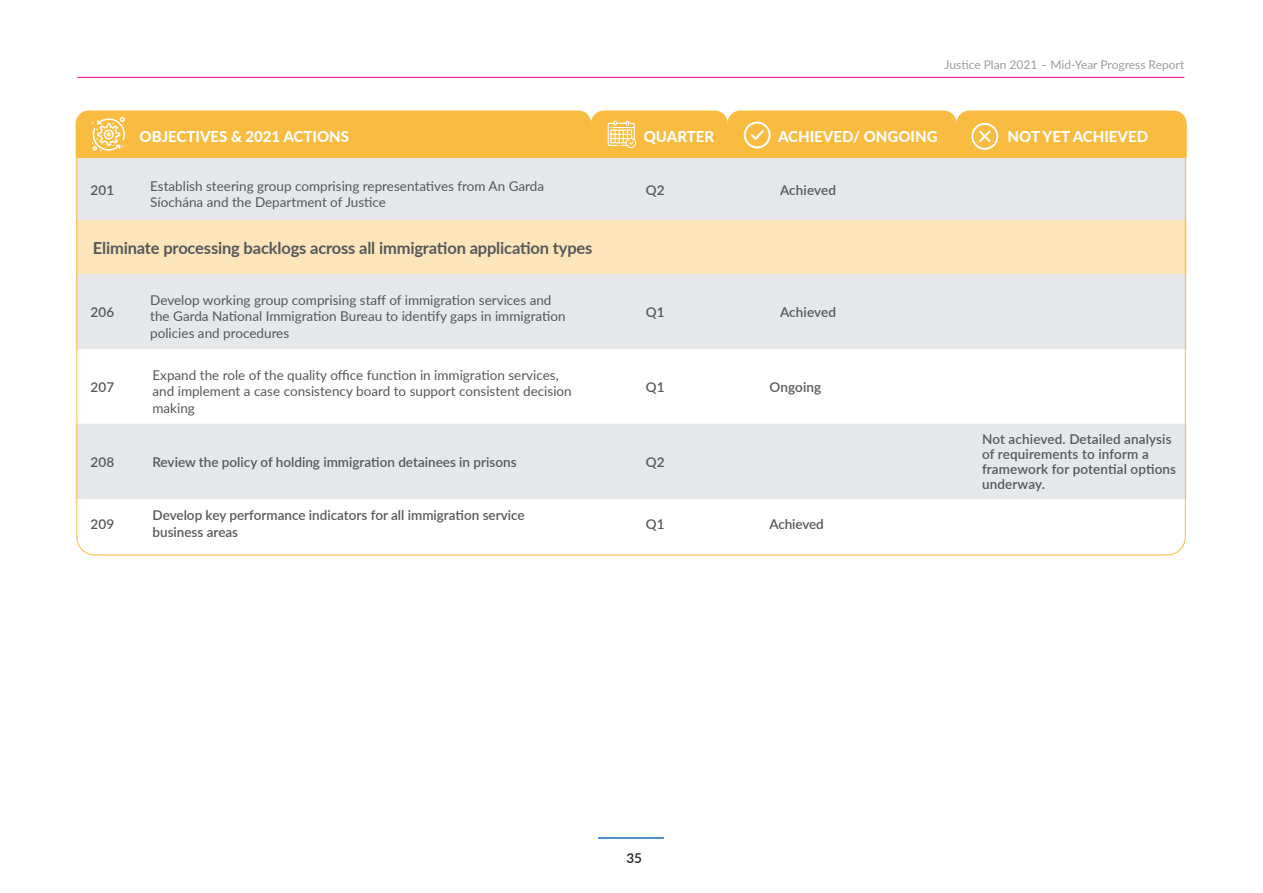
<style>
.page{position:relative;width:1263px;height:893px;background:#fff}
.page>*{position:absolute;margin:0;border:0;box-sizing:border-box;transform-origin:0 0}
.t1{font:700 16.5px "Lato";letter-spacing:-.01em;color:#57585a}
.t2{font:800 15px "Lato";color:#fff}
.t3{font:13.5px/16.5px "Lato";color:#57585a}
.t4{font:600 13.5px/15px "Lato";color:#57585a}
.t5{font:600 13.5px "Lato";color:#231f20}
.t6{font:12px "Lato";color:#9c9e99}
</style>
<div class="page">
<hr style="left:598px;top:837px;width:66px;height:1px;background:#5090cc">
<hr style="left:77px;top:77px;width:1107px;height:1px;background:#ed028c">
<div style="left:76px;top:111px;width:515px;height:55px;background:#f9bb40;border-radius:13px"></div>
<div style="left:591px;top:111px;width:136px;height:55px;background:#f9bb40;border-radius:13px"></div>
<div style="left:727px;top:111px;width:229px;height:55px;background:#f9bb40;border-radius:13px"></div>
<div style="left:956px;top:111px;width:230px;height:55px;background:#f9bb40;border-radius:13px"></div>
<div style="left:78px;top:158px;width:1106px;height:191px;background:#e6e7e9"></div>
<div style="left:76px;top:220px;width:1110px;height:54px;background:#fce5bb"></div>
<svg style="left:78px;top:424px;width:1108px;height:124px;fill:#e6e7e9"></svg>
<svg style="left:76px;top:117px;width:1110px;height:41px"></svg>
<p class="t6" style="left:944px;top:56px;width:241px">Justice Plan 2021 – Mid-Year Progress Report</p>
<p class="t2" style="left:140px;top:125px;width:211px">OBJECTIVES &amp; 2021 ACTIONS</p>
<p class="t2" style="left:644px;top:125px;width:72px">QUARTER</p>
<p class="t2" style="left:778px;top:125px;width:161px">ACHIEVED/ ONGOING</p>
<p class="t2" style="left:1007px;top:125px;width:142px">NOT YET ACHIEVED</p>
<p class="t4" style="left:91px;top:182px;width:25px">201</p>
<p class="t3" style="left:150px;top:177px;width:395px">Establish steering group comprising representatives from An Garda<br>Síochána and the Department of Justice</p>
<p class="t4" style="left:646px;top:182px;width:20px">Q2</p>
<p class="t4" style="left:780px;top:182px;width:58px">Achieved</p>
<p class="t1" style="left:93px;top:236px;width:501px">Eliminate processing backlogs across all immigration application types</p>
<p class="t4" style="left:91px;top:304px;width:25px">206</p>
<p class="t4" style="left:91px;top:379px;width:25px">207</p>
<p class="t3" style="left:150px;top:291px;width:417px">Develop working group comprising staff of immigration services and the Garda National Immigration Bureau to identify gaps in immigration policies and procedures</p>
<p class="t3" style="left:152px;top:366px;width:421px">Expand the role of the quality office function in immigration services, and implement a case consistency board to support consistent decision making</p>
<p class="t4" style="left:646px;top:304px;width:20px">Q1</p>
<p class="t4" style="left:780px;top:304px;width:58px">Achieved</p>
<p class="t4" style="left:646px;top:379px;width:20px">Q1</p>
<p class="t4" style="left:769px;top:379px;width:53px">Ongoing</p>
<p class="t4" style="left:91px;top:454px;width:25px">208</p>
<p class="t4" style="left:152px;top:454px;width:366px">Review the policy of holding immigration detainees in prisons</p>
<p class="t4" style="left:646px;top:454px;width:20px">Q2</p>
<p class="t4" style="left:91px;top:516px;width:25px">209</p>
<p class="t4" style="left:152px;top:507px;width:374px;line-height:16.5px">Develop key performance indicators for all immigration service business areas</p>
<p class="t4" style="left:646px;top:516px;width:20px">Q1</p>
<p class="t4" style="left:769px;top:516px;width:56px">Achieved</p>
<p class="t5" style="left:626px;top:848px;width:17px">35</p>
<p class="t4" style="left:982px;top:431px;width:196px">Not achieved. Detailed analysis of requirements to inform a framework for potential options underway.</p>
</div>
